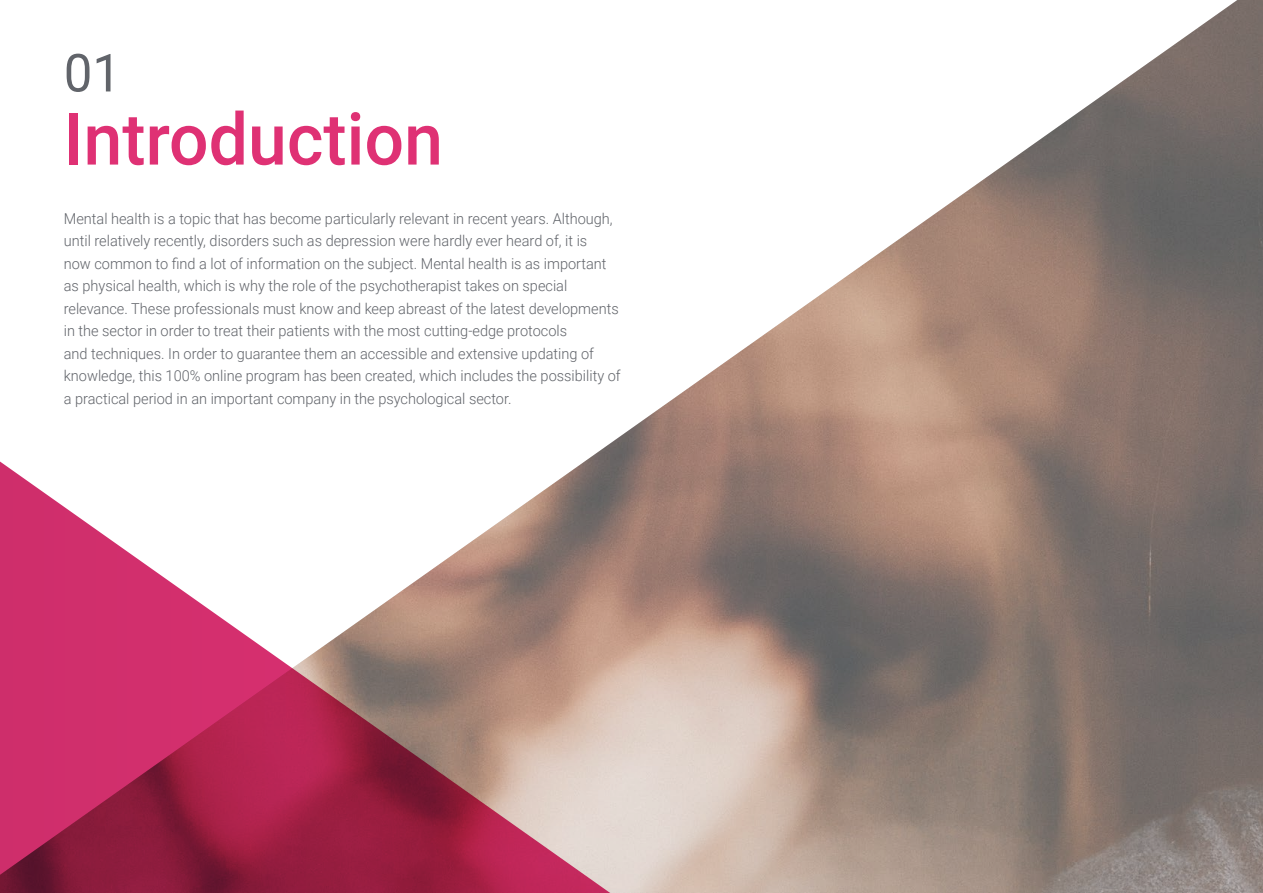
<style>
.page{position:relative;width:1263px;height:893px;background:#fff}
.page>*{position:absolute;margin:0;border:0;box-sizing:border-box;transform-origin:0 0}
.t1{font:500 72px "Roboto";color:#df3174}
.t2{font:52.5px "Roboto";color:#61646a}
.t3{font:300 15px/22.5px "Roboto";color:#61646a}
</style>
<div class="page">
<img style="left:606px;top:0;width:657px;height:893px">
<svg style="left:0;top:446px;width:640px;height:447px"></svg>
<h2 class="t2" style="left:64px;top:36px;width:59px">01</h2>
<h1 class="t1" style="left:64px;top:89px;width:381px">Introduction</h1>
<p class="t3" style="left:64px;top:207px;width:558px">Mental health is a topic that has become particularly relevant in recent years. Although, until relatively recently, disorders such as depression were hardly ever heard of, it is<br>now common to find a lot of information on the subject. Mental health is as important as physical health, which is why the role of the psychotherapist takes on special relevance. These professionals must know and keep abreast of the latest developments in the sector in order to treat their patients with the most cutting-edge protocols<br>and techniques. In order to guarantee them an accessible and extensive updating of knowledge, this 100% online program has been created, which includes the possibility of a practical period in an important company in the psychological sector.</p>
</div>
